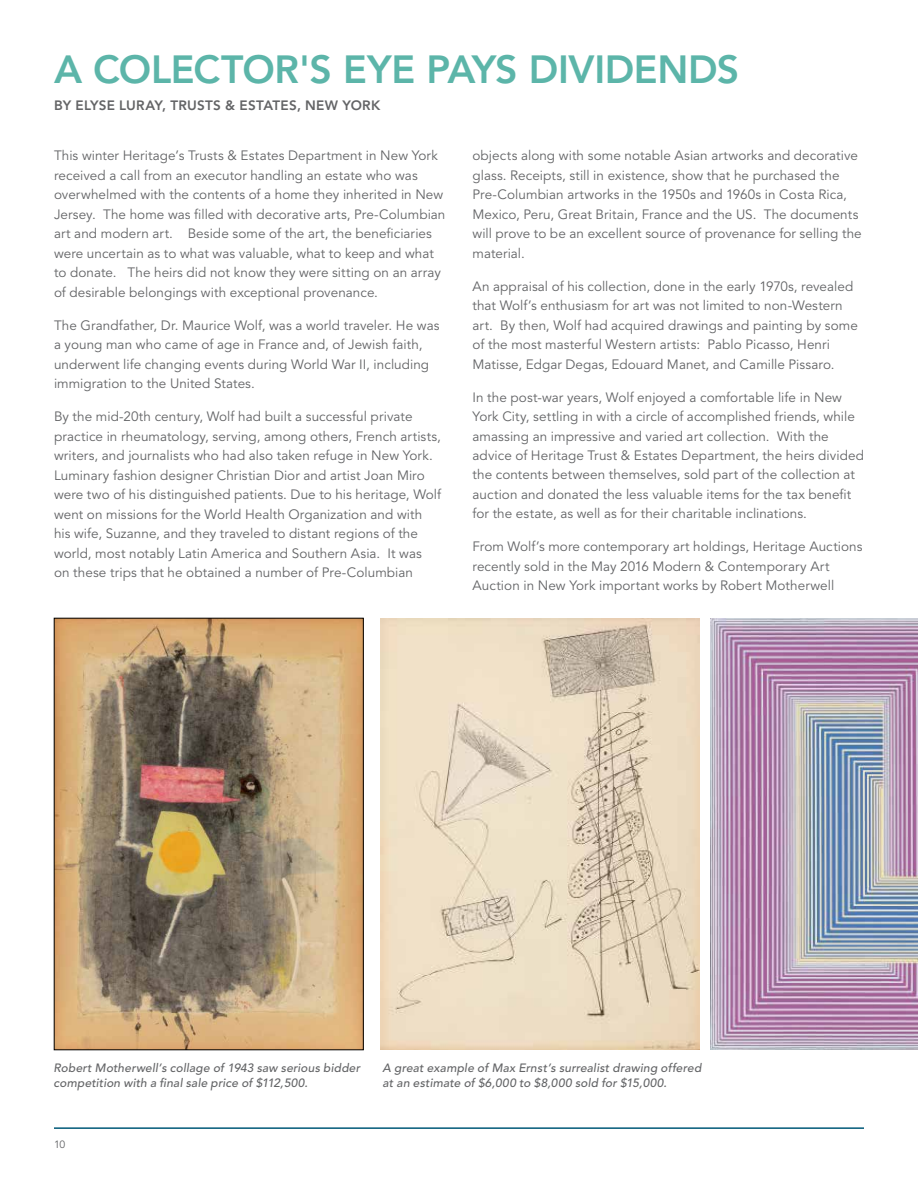
<style>
.page{position:relative;width:918px;height:1188px;background:#fff}
.page>*{position:absolute;margin:0;border:0;box-sizing:border-box;transform-origin:0 0}
.t1{font:800 39px "Avenir LT Std";letter-spacing:-.01em;color:#5cb5a9}
.t2{font:13.5px/19.5px "Avenir LT Std";letter-spacing:.005em;color:#636466}
.t3{font:800 13.5px "Avenir LT Std";letter-spacing:.02em;color:#636466}
.t4{font:italic 500 12px/15px "Avenir LT Std";letter-spacing:.015em;color:#636466}
.t5{font:10.5px "Avenir LT Std";color:#636466}
</style>
<div class="page">
<img style="left:381px;top:618px;width:318px;height:432px">
<img style="left:710px;top:618px;width:208px;height:432px">
<hr style="left:54px;top:1127px;width:810px;height:2px;background:#005978">
<img style="left:56px;top:620px;width:306px;height:428px">
<div style="left:54px;top:618px;width:310px;height:432px;border:1px solid #000"></div>
<h1 class="t1" style="left:54px;top:47px;width:687px">A COLECTOR'S EYE PAYS DIVIDENDS</h1>
<p class="t3" style="left:54px;top:97px;width:328px">BY ELYSE LURAY, TRUSTS &amp; ESTATES, NEW YORK</p>
<p class="t2" style="left:54px;top:146px;width:393px">This winter Heritage’s Trusts &amp; Estates Department in New York received a call from an executor handling an estate who was overwhelmed with the contents of a home they inherited in New Jersey. The home was filled with decorative arts, Pre-Columbian art and modern art. Beside some of the art, the beneficiaries were uncertain as to what was valuable, what to keep and what to donate. The heirs did not know they were sitting on an array of desirable belongings with exceptional provenance.</p>
<p class="t2" style="left:54px;top:316px;width:387px">The Grandfather, Dr. Maurice Wolf, was a world traveler. He was a young man who came of age in France and, of Jewish faith, underwent life changing events during World War II, including immigration to the United States.</p>
<p class="t2" style="left:54px;top:407px;width:389px">By the mid-20th century, Wolf had built a successful private practice in rheumatology, serving, among others, French artists, writers, and journalists who had also taken refuge in New York.<br>Luminary fashion designer Christian Dior and artist Joan Miro were two of his distinguished patients. Due to his heritage, Wolf went on missions for the World Health Organization and with his wife, Suzanne, and they traveled to distant regions of the world, most notably Latin America and Southern Asia. It was<br>on these trips that he obtained a number of Pre-Columbian</p>
<p class="t2" style="left:472px;top:146px;width:391px">objects along with some notable Asian artworks and decorative glass. Receipts, still in existence, show that he purchased the Pre-Columbian artworks in the 1950s and 1960s in Costa Rica, Mexico, Peru, Great Britain, France and the US. The documents will prove to be an excellent source of provenance for selling the material.</p>
<p class="t2" style="left:472px;top:277px;width:387px">An appraisal of his collection, done in the early 1970s, revealed that Wolf’s enthusiasm for art was not limited to non-Western art. By then, Wolf had acquired drawings and painting by some of the most masterful Western artists: Pablo Picasso, Henri Matisse, Edgar Degas, Edouard Manet, and Camille Pissaro.</p>
<p class="t2" style="left:472px;top:388px;width:393px">In the post-war years, Wolf enjoyed a comfortable life in New York City, settling in with a circle of accomplished friends, while amassing an impressive and varied art collection. With the advice of Heritage Trust &amp; Estates Department, the heirs divided the contents between themselves, sold part of the collection at auction and donated the less valuable items for the tax benefit for the estate, as well as for their charitable inclinations.</p>
<p class="t2" style="left:472px;top:537px;width:392px">From Wolf’s more contemporary art holdings, Heritage Auctions recently sold in the May 2016 Modern &amp; Contemporary Art<br>Auction in New York important works by Robert Motherwell</p>
<p class="t4" style="left:53px;top:1060px;width:308px">Robert Motherwell’s collage of 1943 saw serious bidder competition with a final sale price of $112,500.</p>
<p class="t4" style="left:382px;top:1060px;width:320px">A great example of Max Ernst’s surrealist drawing offered at an estimate of $6,000 to $8,000 sold for $15,000.</p>
<p class="t5" style="left:54px;top:1138px;width:13px">10</p>
</div>
